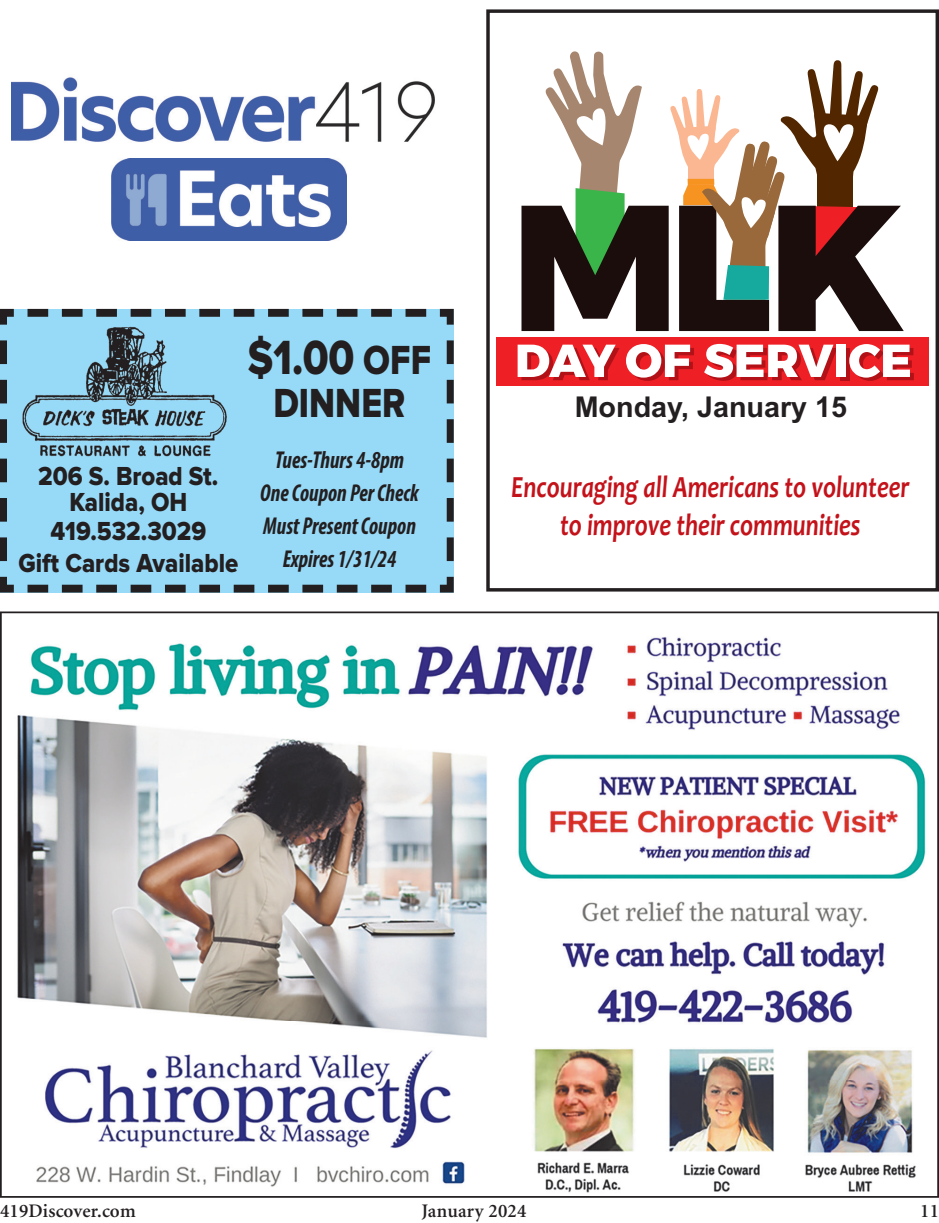
<style>
.page{position:relative;width:939px;height:1223px;background:#fff}
.page>*{position:absolute;margin:0;border:0;box-sizing:border-box;transform-origin:0 0}
.t1{font:49.7px "Proxima Nova Extrabld";color:#231f20;scale:.84 1}
.t2{font:42.18px "Proxima Nova Extrabld";color:#231f20;scale:.84 1}
.t3{font:italic 700 31.15px/38px "Candara";color:#c4121a;text-align:center;scale:.78 1}
.t4{font:700 28.7px "Arial";color:#231f20}
.t5{font:27.12px/25.6px "Proxima Nova Extrabld";color:#231f20;text-align:center;scale:.89 1}
.t6{font:italic 700 condensed 24.5px/32.7px "Myriad Pro";color:#231f20;text-align:center;scale:.89 1}
.t7{font:600 19.25px "Minion";letter-spacing:.01em;color:#231f20}
.s1{font-size:42.18px}
</style>
<div class="page">
<div style="left:486px;top:9px;width:453px;height:582px;border:3px solid #231f20"></div>
<svg style="left:521px;top:51px;width:382px;height:280px"></svg>
<div style="left:496px;top:337px;width:432px;height:49px;background:#ee2026"></div>
<svg style="left:840px;top:348px;width:9px;height:32px"></svg>
<svg style="left:517px;top:344px;width:102px;height:36px"></svg>
<svg style="left:626px;top:344px;width:68px;height:37px"></svg>
<svg style="left:704px;top:344px;width:132px;height:37px"></svg>
<div style="left:836px;top:344px;width:9px;height:33px;background:#fff"></div>
<svg style="left:849px;top:344px;width:65px;height:37px"></svg>
<img style="left:11px;top:77px;width:424px;height:65px">
<img style="left:111px;top:159px;width:235px;height:81px">
<img style="left:0;top:611px;width:939px;height:586px">
<svg style="left:0;top:309px;width:454px;height:283px;background:#8cc8e3"></svg>
<p class="t1" style="left:247px;top:329px;width:220px">$1.00 <span class="s1">OFF</span></p>
<p class="t2" style="left:273px;top:379px;width:158px">DINNER</p>
<p class="t5" style="left:38px;top:464px;width:204px">206 S. Broad St.<br>Kalida, OH</p>
<p class="t5" style="left:18px;top:515px;width:248px;line-height:32.4px">419.532.3029<br>Gift Cards Available</p>
<p class="t6" style="left:260px;top:443px;width:180px">Tues-Thurs 4-8pm<br>One Coupon Per Check<br>Must Present Coupon<br>Expires 1/31/24</p>
<p class="t4" style="left:575px;top:386px;width:274px">Monday, January 15</p>
<p class="t3" style="left:511px;top:467px;width:512px">Encouraging all Americans to volunteer to improve their communities</p>
<p class="t7" style="left:0;top:1200px;width:137px">419Discover.com</p>
<p class="t7" style="left:421px;top:1200px;width:106px">January 2024</p>
<p class="t7" style="left:920px;top:1200px;width:20px">11</p>
</div>
